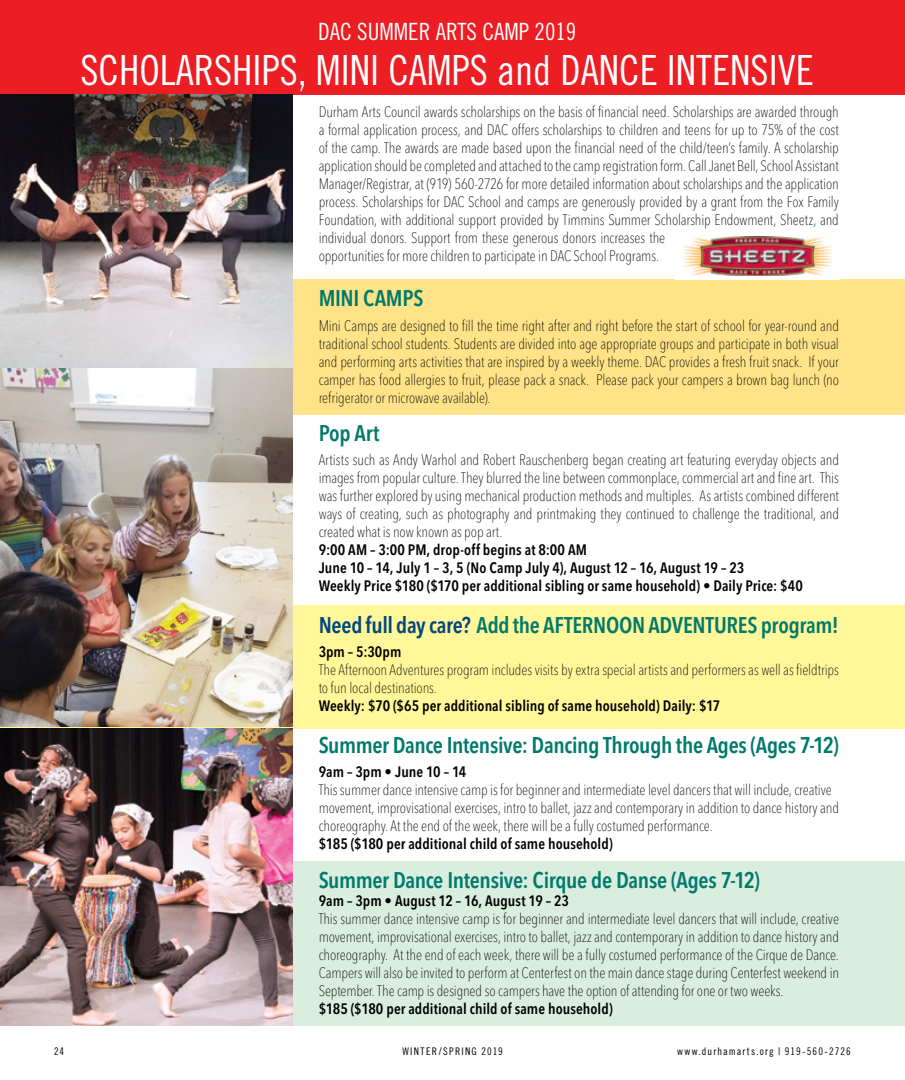
<style>
.page{position:relative;width:905px;height:1080px;background:#fff}
.page>*{position:absolute;margin:0;border:0;box-sizing:border-box;transform-origin:0 0}
.t1{font:41.55px "Trade Gothic Cond Eighteen";color:#fff}
.t2{font:23.7px "Trade Gothic Cond Eighteen";color:#fff}
.t3{font:600 condensed 22.5px "Avenir Next LT Pro";letter-spacing:-.015em;color:#007a6b}
.t4{font:100 condensed 15px/18px "Avenir Next LT Pro";letter-spacing:-.01em;color:#000}
.t5{font:600 condensed 15px/18px "Avenir Next LT Pro";letter-spacing:.005em;color:#000}
.t6{font:10.5px "Trade Gothic Cond Eighteen";letter-spacing:.11em;color:#000}
.s1{color:#00467f}
</style>
<div class="page">
<div style="left:0;top:279px;width:904px;height:136px;background:#ffe388"></div>
<div style="left:0;top:862px;width:904px;height:164px;background:#daeedf"></div>
<div style="left:0;top:605px;width:904px;height:124px;background:#fff799"></div>
<div style="left:0;top:0;width:904px;height:95px;background:#ed1d24"></div>
<img style="left:0;top:94px;width:293px;height:932px">
<div style="left:675px;top:232px;width:164px;height:48px;background:#fff"></div>
<img style="left:683px;top:237px;width:148px;height:38px">
<hr style="left:904px;top:0;width:1px;height:96px;background:#ed1d24">
<h2 class="t2" style="left:318px;top:18px;width:260px">DAC SUMMER ARTS CAMP 2019</h2>
<h1 class="t1" style="left:81px;top:46px;width:734px">SCHOLARSHIPS, MINI CAMPS and DANCE INTENSIVE</h1>
<p class="t4" style="left:318px;top:103px;width:522px">Durham Arts Council awards scholarships on the basis of financial need. Scholarships are awarded through a formal application process, and DAC offers scholarships to children and teens for up to 75% of the cost of the camp. The awards are made based upon the financial need of the child/teen’s family. A scholarship application should be completed and attached to the camp registration form. Call Janet Bell, School Assistant Manager/Registrar, at (919) 560-2726 for more detailed information about scholarships and the application process. Scholarships for DAC School and camps are generously provided by a grant from the Fox Family Foundation, with additional support provided by Timmins Summer Scholarship Endowment, Sheetz, and individual donors. Support from these generous donors increases the<br>opportunities for more children to participate in DAC School Programs.</p>
<h3 class="t3" style="left:318px;top:285px;width:106px">MINI CAMPS</h3>
<p class="t4" style="left:318px;top:317px;width:522px;text-align:justify">Mini Camps are designed to fill the time right after and right before the start of school for year-round and traditional school students. Students are divided into age appropriate groups and participate in both visual and performing arts activities that are inspired by a weekly theme. DAC provides a fresh fruit snack. If your camper has food allergies to fruit, please pack a snack. Please pack your campers a brown bag lunch (no refrigerator or microwave available).</p>
<h3 class="t3" style="left:318px;top:419px;width:62px">Pop Art</h3>
<p class="t4" style="left:318px;top:451px;width:522px;text-align:justify">Artists such as Andy Warhol and Robert Rauschenberg began creating art featuring everyday objects and images from popular culture. They blurred the line between commonplace, commercial art and fine art. This was further explored by using mechanical production methods and multiples. As artists combined different ways of creating, such as photography and printmaking they continued to challenge the traditional, and created what is now known as pop art.</p>
<p class="t5" style="left:318px;top:541px;width:486px">9:00 AM – 3:00 PM, drop-off begins at 8:00 AM<br>June 10 – 14, July 1 – 3, 5 (No Camp July 4), August 12 – 16, August 19 – 23<br>Weekly Price $180 ($170 per additional sibling or same household) • Daily Price: $40</p>
<h3 class="t3" style="left:318px;top:612px;width:522px"><span class="s1">Need full day care?</span> Add the AFTERNOON ADVENTURES program!</h3>
<p class="t5" style="left:318px;top:642px;width:84px">3pm – 5:30pm</p>
<p class="t4" style="left:318px;top:661px;width:522px">The Afternoon Adventures program includes visits by extra special artists and performers as well as fieldtrips to fun local destinations.</p>
<p class="t5" style="left:318px;top:696px;width:403px">Weekly: $70 ($65 per additional sibling of same household) Daily: $17</p>
<h3 class="t3" style="left:318px;top:731px;width:522px">Summer Dance Intensive: Dancing Through the Ages (Ages 7-12)</h3>
<p class="t5" style="left:318px;top:763px;width:149px">9am – 3pm • June 10 – 14</p>
<p class="t4" style="left:318px;top:781px;width:522px">This summer dance intensive camp is for beginner and intermediate level dancers that will include, creative movement, improvisational exercises, intro to ballet, jazz and contemporary in addition to dance history and choreography. At the end of the week, there will be a fully costumed performance.</p>
<p class="t5" style="left:318px;top:835px;width:295px">$185 ($180 per additional child of same household)</p>
<h3 class="t3" style="left:318px;top:867px;width:443px">Summer Dance Intensive: Cirque de Danse (Ages 7-12)</h3>
<p class="t5" style="left:318px;top:892px;width:252px">9am – 3pm • August 12 – 16, August 19 – 23</p>
<p class="t4" style="left:318px;top:910px;width:522px;text-align:justify">This summer dance intensive camp is for beginner and intermediate level dancers that will include, creative movement, improvisational exercises, intro to ballet, jazz and contemporary in addition to dance history and choreography. At the end of each week, there will be a fully costumed performance of the Cirque de Dance.<br>Campers will also be invited to perform at Centerfest on the main dance stage during Centerfest weekend in September. The camp is designed so campers have the option of attending for one or two weeks.</p>
<p class="t5" style="left:318px;top:1000px;width:295px">$185 ($180 per additional child of same household)</p>
<p class="t6" style="left:54px;top:1045px;width:12px">24</p>
<p class="t6" style="left:402px;top:1045px;width:102px">WINTER/SPRING 2019</p>
<p class="t6" style="left:677px;top:1045px;width:175px">www.durhamarts.org | 919-560-2726</p>
</div>
